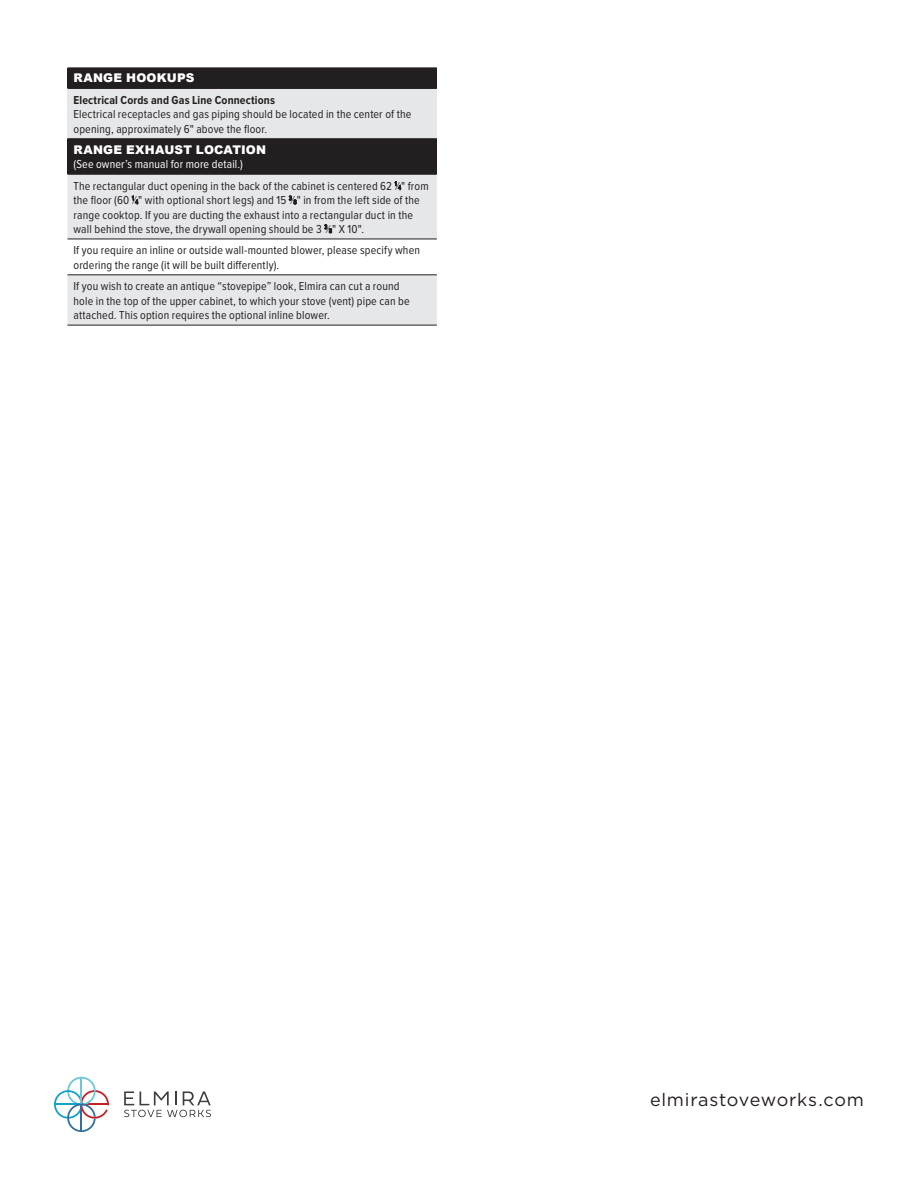
<style>
.page{position:relative;width:918px;height:1188px;background:#fff}
.page>*{position:absolute;margin:0;border:0;box-sizing:border-box;transform-origin:0 0}
.t1{font:18px "Gotham";letter-spacing:.04em;color:#231f20}
.t2{font:12px/14.4px "Proxima Nova Cond";letter-spacing:.015em;color:#231f20}
.t3{font:700 12px "Proxima Nova Cond";letter-spacing:.015em;color:#231f20}
.t4{font:900 12px "Arial";letter-spacing:.015em;color:#fff}
.s1{color:#fff}
.s2{font-size:6.6px}
</style>
<div class="page">
<svg style="left:54px;top:1077px;width:55px;height:55px"></svg>
<svg style="left:124px;top:1091px;width:87px;height:26px"></svg>
<div style="left:68px;top:68px;width:369px;height:20px;background:#231f20"></div>
<div style="left:68px;top:88px;width:369px;height:51px;background:#e6e7e9"></div>
<hr style="left:68px;top:88px;width:369px;height:1px;background:#231f20">
<hr style="left:68px;top:138px;width:369px;height:1px;background:#231f20">
<div style="left:68px;top:139px;width:369px;height:35px;background:#231f20"></div>
<svg style="left:68px;top:175px;width:369px;height:150px;fill:#e6e7e9"></svg>
<hr style="left:68px;top:174px;width:369px;height:1px;background:#231f20">
<hr style="left:68px;top:239px;width:369px;height:1px;background:#231f20">
<hr style="left:68px;top:274px;width:369px;height:1px;background:#231f20">
<hr style="left:68px;top:325px;width:369px;height:1px;background:#231f20">
<p class="t4" style="left:74px;top:69px;width:123px">RANGE HOOKUPS</p>
<p class="t3" style="left:74px;top:93px;width:203px">Electrical Cords and Gas Line Connections</p>
<p class="t2" style="left:74px;top:107px;width:339px">Electrical receptacles and gas piping should be located in the center of the opening, approximately 6" above the floor.</p>
<p class="t4" style="left:74px;top:141px;width:194px">RANGE EXHAUST LOCATION</p>
<p class="t2" style="left:74px;top:154px;width:357px;line-height:21.5px"><span class="s1">(See owner’s manual for more detail.)<br></span>The rectangular duct opening in the back of the cabinet is centered 62 <sup>1</sup>⁄<span class="s2">4</span>" from</p>
<p class="t2" style="left:73px;top:193px;width:348px">the floor (60 <sup>1</sup>⁄<span class="s2">4</span>" with optional short legs) and 15 <sup>3</sup>⁄<span class="s2">8</span>" in from the left side of the range cooktop. If you are ducting the exhaust into a rectangular duct in the wall behind the stove, the drywall opening should be 3 <sup>3</sup>⁄<span class="s2">8</span>" X 10".</p>
<p class="t2" style="left:73px;top:244px;width:348px">If you require an inline or outside wall-mounted blower, please specify when ordering the range (it will be built differently).</p>
<p class="t2" style="left:73px;top:279px;width:338px">If you wish to create an antique “stovepipe” look, Elmira can cut a round hole in the top of the upper cabinet, to which your stove (vent) pipe can be attached. This option requires the optional inline blower.</p>
<h1 class="t1" style="left:650px;top:1088px;width:215px">elmirastoveworks.com</h1>
</div>
